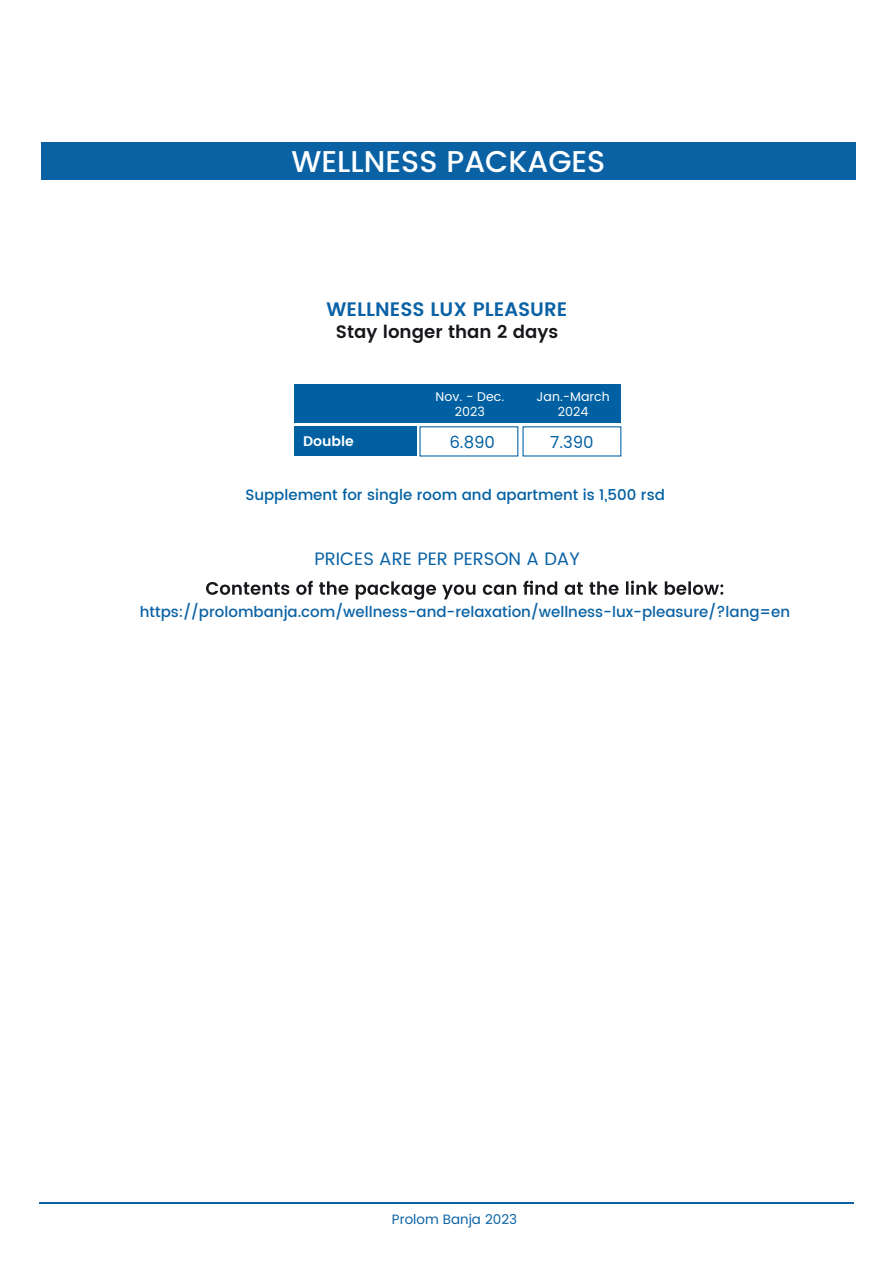
<style>
.page{position:relative;width:893px;height:1263px;background:#fff}
.page>*{position:absolute;margin:0;border:0;box-sizing:border-box;transform-origin:0 0}
.t1{font:500 30px "Poppins";color:#fff}
.t2{font:600 19.5px "Poppins";color:#0a62a5}
.t3{font:18px "Poppins";color:#0a62a5}
.t4{font:600 18px "Poppins";color:#17171b}
.t5{font:16.5px "Poppins";color:#0060a2}
.t6{font:500 15px "Poppins";color:#0a62a5}
.t7{font:500 15px "Poppins";color:#0060a2}
.t8{font:600 13.95px "Poppins";color:#fff}
.t9{font:13.5px "Poppins";color:#0a62a5}
.t10{font:12.6px/15.1px "Poppins";color:#fff;text-align:center}
</style>
<div class="page">
<hr style="left:39px;top:1202px;width:815px;height:1px;background:#0a62a5">
<div style="left:41px;top:142px;width:815px;height:38px;background:#0a62a5"></div>
<svg style="left:206px;top:581px;width:517px;height:19px"></svg>
<div style="left:294px;top:384px;width:327px;height:38px;background:#0060a2"></div>
<div style="left:294px;top:427px;width:123px;height:29px;background:#0060a2"></div>
<h1 class="t1" style="left:292px;top:139px;width:315px">WELLNESS PACKAGES</h1>
<h1 class="t1" style="left:322px;top:139px;width:255px">WELLNESS PAKETI</h1>
<h2 class="t2" style="left:327px;top:295px;width:242px">WELLNESS LUX PLEASURE</h2>
<p class="t4" style="left:336px;top:318px;width:224px">Stay longer than 2 days</p>
<p class="t8" style="left:303px;top:430px;width:52px">Double</p>
<p class="t10" style="left:436px;top:389px;width:70px">Nov. - Dec.<br>2023</p>
<p class="t10" style="left:537px;top:389px;width:75px">Jan.-March<br>2024</p>
<p class="t5" style="left:449px;top:431px;width:47px">6.890</p>
<p class="t5" style="left:550px;top:431px;width:45px">7.390</p>
<p class="t7" style="left:245px;top:484px;width:421px">Supplement for single room and apartment is 1,500 rsd</p>
<p class="t3" style="left:314px;top:546px;width:267px">PRICES ARE PER PERSON A DAY</p>
<p class="t6" style="left:140px;top:600px;width:652px">https://prolombanja.com/wellness-and-relaxation/wellness-lux-pleasure/?lang=en</p>
<p class="t9" style="left:392px;top:1209px;width:127px">Prolom Banja 2023</p>
</div>
